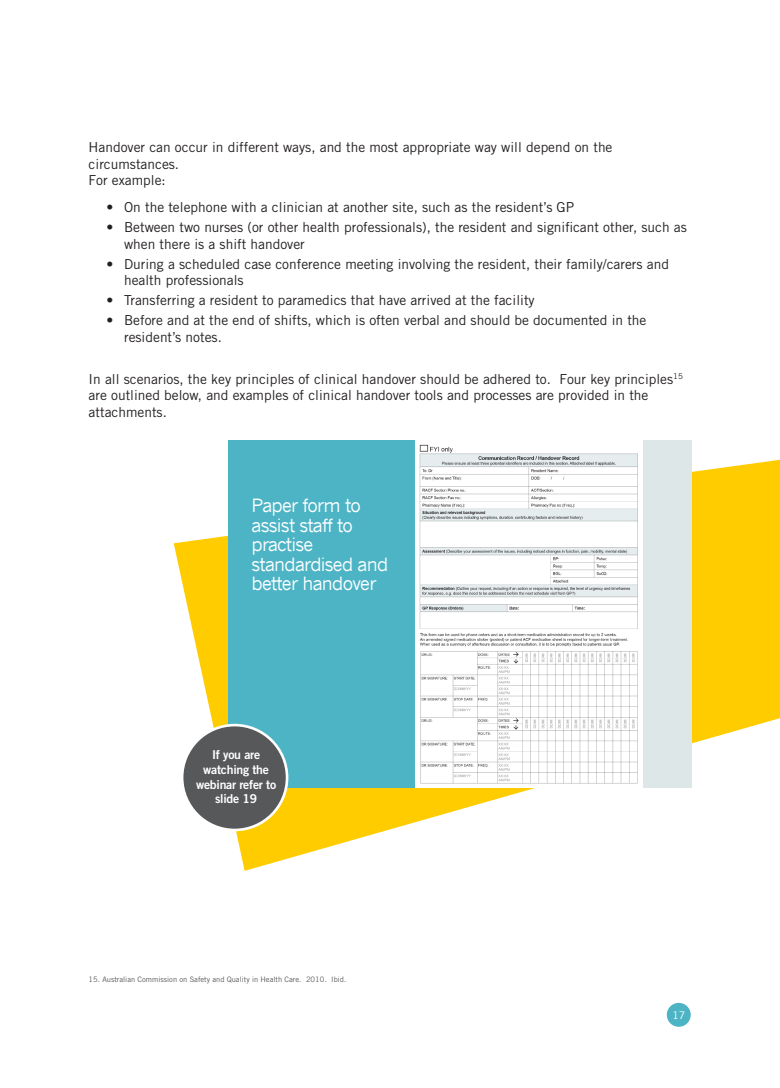
<style>
.page{position:relative;width:780px;height:1088px;background:#fff}
.page>*{position:absolute;margin:0;border:0;box-sizing:border-box;transform-origin:0 0}
.t1{font:18.25px/19.5px "News Gothic";letter-spacing:-.045em;color:#fff}
.indent_indent{font:13.75px/16.5px "Trade Gothic LT Std";color:#231f20}
.body{font:13.75px/16.5px "Trade Gothic LT Std";color:#231f20}
.body-2{font:12.25px/14.8px "Trade Gothic LT Std Bd 2";letter-spacing:-.02em;color:#fff;text-align:center}
.t2{font:10.5px "Trade Gothic LT Std";color:#fff}
.t3{font:7.5px "Trade Gothic LT Std";color:#57585a}
</style>
<div class="page">
<svg style="left:174px;top:460px;width:606px;height:411px"></svg>
<div style="left:228px;top:440px;width:463px;height:347px;background:#dee7e7"></div>
<div style="left:228px;top:440px;width:188px;height:347px;background:#4db4c6"></div>
<img style="left:416px;top:440px;width:226px;height:347px">
<div style="left:182px;top:725px;width:105px;height:105px;background:#57585a;border-radius:50%"></div>
<div style="left:181px;top:724px;width:107px;height:107px;border:3px solid #fff;border-radius:50%"></div>
<div style="left:666px;top:1003px;width:24px;height:24px;background:#4db4c5;border-radius:50%"></div>
<p class="body" style="left:89px;top:139px;width:525px">Handover can occur in different ways, and the most appropriate way will depend on the circumstances.<br>For example:</p>
<p class="indent_indent" style="left:106px;top:199px;width:469px">• On the telephone with a clinician at another site, such as the resident’s GP</p>
<p class="indent_indent" style="left:124px;top:219px;width:564px;text-indent:-18px">• Between two nurses (or other health professionals), the resident and significant other, such as when there is a shift handover</p>
<p class="indent_indent" style="left:124px;top:255px;width:546px;text-indent:-18px">• During a scheduled case conference meeting involving the resident, their family/carers and health professionals</p>
<p class="indent_indent" style="left:106px;top:292px;width:430px">• Transferring a resident to paramedics that have arrived at the facility</p>
<p class="indent_indent" style="left:124px;top:312px;width:524px;text-indent:-18px">• Before and at the end of shifts, which is often verbal and should be documented in the resident’s notes.</p>
<p class="body" style="left:89px;top:370px;width:596px">In all scenarios, the key principles of clinical handover should be adhered to. Four key principles<sup>15 </sup>are outlined below, and examples of clinical handover tools and processes are provided in the attachments.</p>
<p class="t1" style="left:251px;top:495px;width:138px">Paper form to assist staff to practise standardised and better handover</p>
<p class="body-2" style="left:196px;top:747px;width:82px">If you are watching the webinar refer to slide 19</p>
<p class="t3" style="left:89px;top:974px;width:259px">15. Australian Commission on Safety and Quality in Health Care. 2010. Ibid.</p>
<p class="t2" style="left:672px;top:1009px;width:14px">17</p>
</div>
